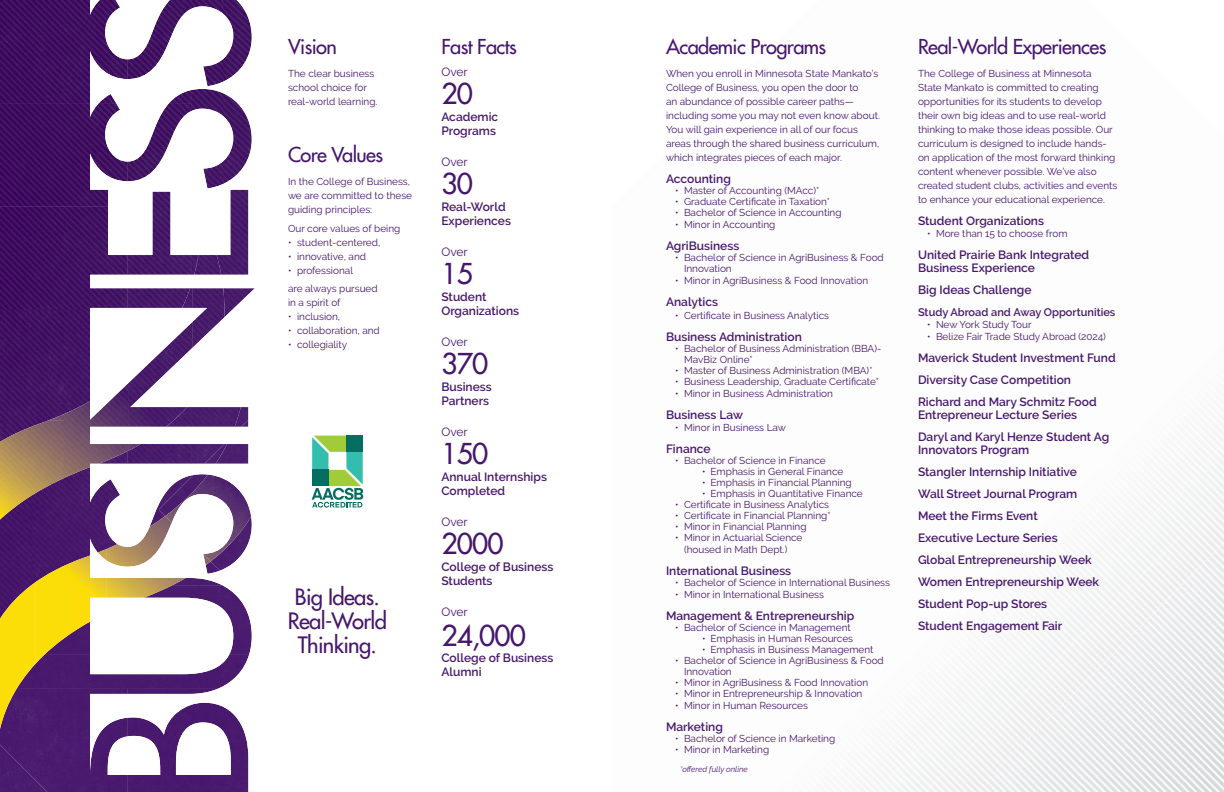
<style>
.page{position:relative;width:1224px;height:792px;background:#fff}
.page>*{position:absolute;margin:0;border:0;box-sizing:border-box;transform-origin:0 0}
.t1{font:500 28px "Futura Std";letter-spacing:-.03em;color:#46166c}
.t2{font:500 22px/24px "Futura Std";letter-spacing:-.03em;color:#46166c;text-align:center}
.t3{font:500 20px "Futura Std";letter-spacing:-.03em;color:#46166c}
.t4{font:600 12px/22px "Raleway";color:#46166c}
.t5{font:12px "Raleway";color:#46166c}
.t6{font:600 11px "Raleway";color:#46166c}
.t7{font:10px/14px "Raleway";color:#46166c}
.t8{font:italic 8px "Raleway";color:#46166c}
</style>
<div class="page">
<div style="left:0;top:689px;width:90px;height:103px;background:#491a6e"></div>
<div style="left:36px;top:654px;width:54px;height:35px;background:#491a6e"></div>
<img style="left:71px;top:634px;width:19px;height:20px">
<div style="left:0;top:520px;width:32px;height:62px;background:#441467"></div>
<div style="left:32px;top:478px;width:58px;height:104px;background:#461769"></div>
<img style="left:0;top:310px;width:90px;height:110px">
<img style="left:0;top:0;width:90px;height:310px">
<img style="left:0;top:582px;width:36px;height:147px">
<img style="left:35px;top:563px;width:36px;height:101px">
<img style="left:71px;top:549px;width:19px;height:85px">
<img style="left:0;top:420px;width:64px;height:100px">
<img style="left:64px;top:387px;width:26px;height:91px">
<img style="left:48px;top:414px;width:16px;height:7px">
<svg style="left:90px;top:0;width:274px;height:792px"></svg>
<img style="left:1021px;top:543px;width:203px;height:249px">
<img style="left:1074px;top:642px;width:150px;height:150px">
<img style="left:1124px;top:692px;width:100px;height:100px">
<img style="left:1174px;top:742px;width:50px;height:50px">
<img style="left:996px;top:745px;width:72px;height:47px">
<img style="left:975px;top:770px;width:43px;height:22px">
<svg style="left:312px;top:436px;width:51px;height:72px"></svg>
<h3 class="t3" style="left:288px;top:34px;width:50px">Vision</h3>
<p class="t7" style="left:288px;top:67px;width:91px">The clear business school choice for real-world learning.</p>
<h3 class="t3" style="left:288px;top:142px;width:97px">Core Values</h3>
<p class="t7" style="left:288px;top:175px;width:126px">In the College of Business, we are committed to these guiding principles:</p>
<p class="t7" style="left:288px;top:221px;width:114px">Our core values of being</p>
<p class="t7" style="left:288px;top:235px;width:94px">• student-centered,</p>
<p class="t7" style="left:288px;top:249px;width:80px">• innovative, and</p>
<p class="t7" style="left:288px;top:261px;width:91px;line-height:18.5px">• professional<br>are always pursued</p>
<p class="t7" style="left:288px;top:296px;width:54px">in a spirit of</p>
<p class="t7" style="left:288px;top:310px;width:54px">• inclusion,</p>
<p class="t7" style="left:288px;top:324px;width:93px">• collaboration, and</p>
<p class="t7" style="left:288px;top:338px;width:61px">• collegiality</p>
<h2 class="t2" style="left:288px;top:585px;width:101px">Big Ideas.<br>Real-World<br>Thinking.</h2>
<h3 class="t3" style="left:441px;top:34px;width:77px">Fast Facts</h3>
<p class="t5" style="left:441px;top:65px;width:28px">Over</p>
<h1 class="t1" style="left:441px;top:76px;width:33px">20</h1>
<p class="t4" style="left:441px;top:110px;width:58px;line-height:14px">Academic<br>Programs</p>
<p class="t5" style="left:441px;top:155px;width:28px">Over</p>
<h1 class="t1" style="left:441px;top:166px;width:33px">30</h1>
<p class="t4" style="left:441px;top:200px;width:71px;line-height:14px">Real-World<br>Experiences</p>
<p class="t5" style="left:441px;top:245px;width:28px">Over</p>
<h1 class="t1" style="left:441px;top:256px;width:33px">15</h1>
<p class="t4" style="left:441px;top:290px;width:79px;line-height:14px">Student<br>Organizations</p>
<p class="t5" style="left:441px;top:335px;width:28px">Over</p>
<h1 class="t1" style="left:441px;top:346px;width:48px">370</h1>
<p class="t4" style="left:441px;top:380px;width:52px;line-height:14px">Business<br>Partners</p>
<p class="t5" style="left:441px;top:425px;width:28px">Over</p>
<h1 class="t1" style="left:441px;top:436px;width:48px">150</h1>
<p class="t4" style="left:441px;top:470px;width:107px;line-height:14px">Annual Internships<br>Completed</p>
<p class="t5" style="left:441px;top:515px;width:28px">Over</p>
<h1 class="t1" style="left:441px;top:526px;width:64px">2000</h1>
<p class="t4" style="left:441px;top:559px;width:114px;line-height:14px">College of Business<br>Students</p>
<p class="t5" style="left:441px;top:604px;width:28px">Over</p>
<h1 class="t1" style="left:441px;top:618px;width:86px">24,000</h1>
<p class="t4" style="left:441px;top:651px;width:114px;line-height:14px">College of Business<br>Alumni</p>
<h3 class="t3" style="left:666px;top:34px;width:162px">Academic Programs</h3>
<p class="t7" style="left:666px;top:67px;width:215px">When you enroll in Minnesota State Mankato’s College of Business, you open the door to<br>an abundance of possible career paths— including some you may not even know about.<br>You will gain experience in all of our focus areas through the shared business curriculum, which integrates pieces of each major.</p>
<p class="t4" style="left:666px;top:168px;width:66px">Accounting</p>
<p class="t7" style="left:675px;top:184px;width:146px">• Master of Accounting (MAcc)*</p>
<p class="t7" style="left:675px;top:195px;width:157px">• Graduate Certificate in Taxation*</p>
<p class="t7" style="left:675px;top:206px;width:168px">• Bachelor of Science in Accounting</p>
<p class="t7" style="left:675px;top:218px;width:102px">• Minor in Accounting</p>
<p class="t4" style="left:666px;top:235px;width:75px">AgriBusiness</p>
<p class="t7" style="left:684px;top:252px;width:201px;line-height:11px;text-indent:-9px">• Bachelor of Science in AgriBusiness &amp; Food<br>Innovation</p>
<p class="t7" style="left:675px;top:274px;width:195px">• Minor in AgriBusiness &amp; Food Innovation</p>
<p class="t4" style="left:666px;top:291px;width:54px">Analytics</p>
<p class="t7" style="left:675px;top:309px;width:156px">• Certificate in Business Analytics</p>
<p class="t4" style="left:666px;top:326px;width:137px">Business Administration</p>
<p class="t7" style="left:684px;top:343px;width:199px;line-height:11px;text-indent:-9px">• Bachelor of Business Administration (BBA)-<br>MavBiz Online*</p>
<p class="t7" style="left:675px;top:364px;width:199px">• Master of Business Administration (MBA)*</p>
<p class="t7" style="left:675px;top:375px;width:206px">• Business Leadership, Graduate Certificate*</p>
<p class="t7" style="left:675px;top:387px;width:160px">• Minor in Business Administration</p>
<p class="t4" style="left:666px;top:404px;width:79px">Business Law</p>
<p class="t7" style="left:675px;top:421px;width:113px">• Minor in Business Law</p>
<p class="t4" style="left:666px;top:438px;width:46px">Finance</p>
<p class="t7" style="left:675px;top:454px;width:152px">• Bachelor of Science in Finance</p>
<p class="t7" style="left:702px;top:465px;width:143px">• Emphasis in General Finance</p>
<p class="t7" style="left:702px;top:476px;width:151px">• Emphasis in Financial Planning</p>
<p class="t7" style="left:702px;top:487px;width:162px">• Emphasis in Quantitative Finance</p>
<p class="t7" style="left:675px;top:498px;width:156px">• Certificate in Business Analytics</p>
<p class="t7" style="left:675px;top:509px;width:157px">• Certificate in Financial Planning*</p>
<p class="t7" style="left:675px;top:520px;width:133px">• Minor in Financial Planning</p>
<p class="t7" style="left:684px;top:532px;width:120px;line-height:12px;text-indent:-9px">• Minor in Actuarial Science (housed in Math Dept.)</p>
<p class="t4" style="left:666px;top:560px;width:127px">International Business</p>
<p class="t7" style="left:675px;top:576px;width:217px">• Bachelor of Science in International Business</p>
<p class="t7" style="left:675px;top:588px;width:151px">• Minor in International Business</p>
<p class="t4" style="left:666px;top:605px;width:190px">Management &amp; Entrepreneurship</p>
<p class="t7" style="left:675px;top:621px;width:177px">• Bachelor of Science in Management</p>
<p class="t7" style="left:702px;top:632px;width:153px">• Emphasis in Human Resources</p>
<p class="t7" style="left:702px;top:643px;width:173px">• Emphasis in Business Management</p>
<p class="t7" style="left:684px;top:655px;width:201px;line-height:11px;text-indent:-9px">• Bachelor of Science in AgriBusiness &amp; Food<br>Innovation</p>
<p class="t7" style="left:675px;top:676px;width:195px">• Minor in AgriBusiness &amp; Food Innovation</p>
<p class="t7" style="left:675px;top:687px;width:189px">• Minor in Entrepreneurship &amp; Innovation</p>
<p class="t7" style="left:675px;top:699px;width:134px">• Minor in Human Resources</p>
<p class="t4" style="left:666px;top:716px;width:58px">Marketing</p>
<p class="t7" style="left:675px;top:732px;width:162px">• Bachelor of Science in Marketing</p>
<p class="t7" style="left:675px;top:743px;width:96px">• Minor in Marketing</p>
<p class="t8" style="left:680px;top:765px;width:69px">*offered fully online</p>
<h3 class="t3" style="left:918px;top:34px;width:190px">Real-World Experiences</h3>
<p class="t7" style="left:918px;top:67px;width:201px">The College of Business at Minnesota State Mankato is committed to creating opportunities for its students to develop their own big ideas and to use real-world thinking to make those ideas possible. Our curriculum is designed to include hands&shy;on application of the most forward thinking content whenever possible. We’ve also created student clubs, activities and events to enhance your educational experience.</p>
<p class="t4" style="left:918px;top:210px;width:128px">Student Organizations</p>
<p class="t7" style="left:927px;top:227px;width:142px">• More than 15 to choose from</p>
<p class="t4" style="left:918px;top:249px;width:173px;line-height:13px">United Prairie Bank Integrated<br>Business Experience</p>
<p class="t4" style="left:918px;top:279px;width:115px">Big Ideas Challenge</p>
<p class="t6" style="left:918px;top:306px;width:199px">Study Abroad and Away Opportunities</p>
<p class="t7" style="left:927px;top:318px;width:106px">• New York Study Tour</p>
<p class="t7" style="left:927px;top:330px;width:180px">• Belize Fair Trade Study Abroad (2024)</p>
<p class="t4" style="left:918px;top:347px;width:199px">Maverick Student Investment Fund<br>Diversity Case Competition<br>Richard and Mary Schmitz Food</p>
<p class="t4" style="left:918px;top:404px;width:193px">Entrepreneur Lecture Series<br>Daryl and Karyl Henze Student Ag</p>
<p class="t4" style="left:918px;top:439px;width:183px">Innovators Program<br>Stangler Internship Initiative<br>Wall Street Journal Program<br>Meet the Firms Event<br>Executive Lecture Series<br>Global Entrepreneurship Week<br>Women Entrepreneurship Week<br>Student Pop-up Stores<br>Student Engagement Fair</p>
</div>
